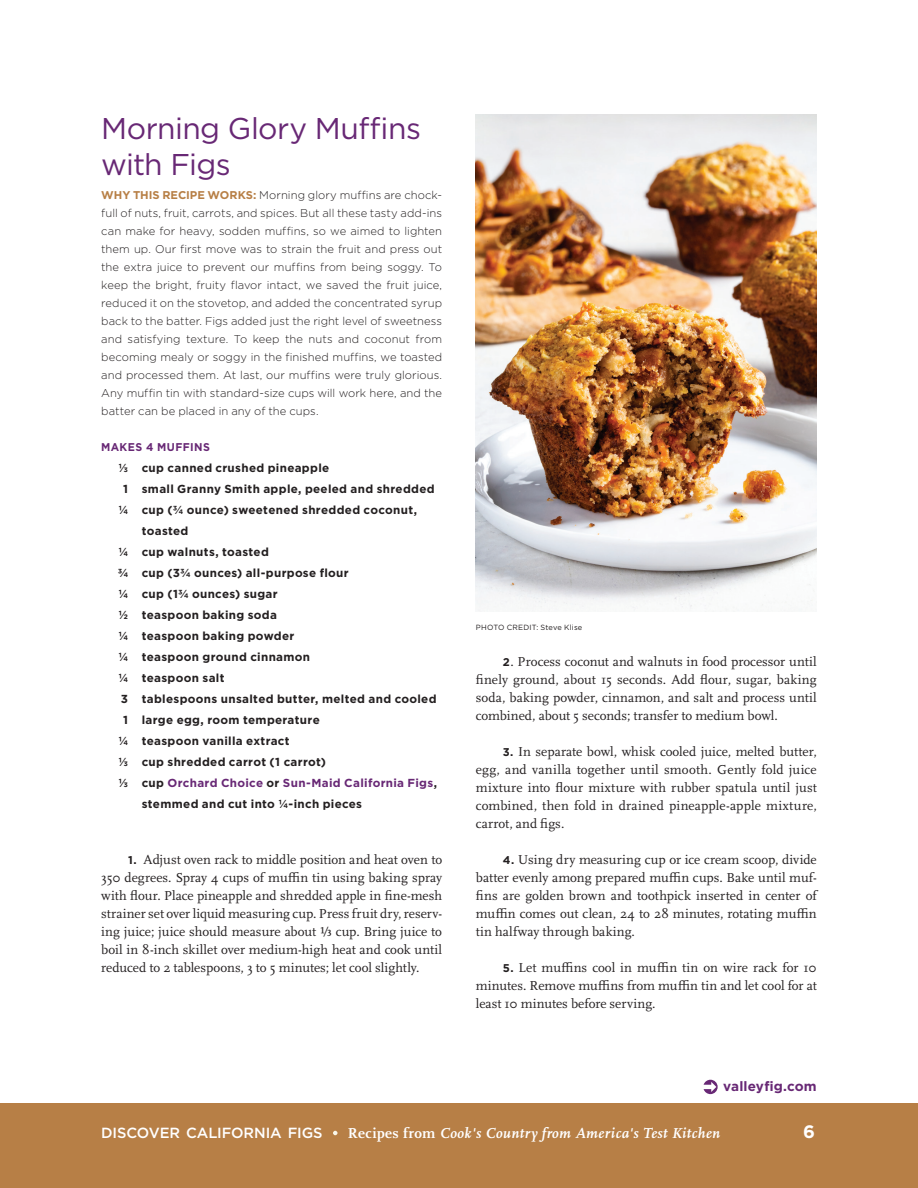
<style>
.page{position:relative;width:918px;height:1188px;background:#fff}
.page>*{position:absolute;margin:0;border:0;box-sizing:border-box;transform-origin:0 0}
.t1{font:30px/36.2px "Gotham";letter-spacing:-.02em;color:#682875}
.t2{font:700 18px "Gotham";color:#fff}
.t3{font:italic 700 15px "Scala OT";letter-spacing:.035em;color:#fff}
.t4{font:500 14.7px "Gotham";letter-spacing:-.005em;color:#fff}
.t5{font:13.5px/18px "Scala OT";letter-spacing:.005em;color:#231f20;text-align:justify}
.t6{font:700 13.5px "Gotham";letter-spacing:.01em;color:#682875}
.t7{font:700 11.7px "Gotham";letter-spacing:.025em;color:#231f20}
.t8{font:700 11.7px "Gotham";letter-spacing:.025em;color:#682875}
.t9{font:300 11.25px/18px "Gotham";color:#231f20;text-align:justify}
.t10{font:700 11.25px "Gotham";letter-spacing:.035em;color:#682875;scale:.95 1}
.t11{font:7.5px "Gotham";letter-spacing:.02em;color:#231f20}
.s1{font-weight:700;color:#b77f46}
.s2{color:#231f20}
.s3{font-family:"Gotham";font-weight:700;font-size:11.25px}
.s4{font-style:normal}
</style>
<div class="page">
<div style="left:0;top:1103px;width:918px;height:85px;background:#b77f46"></div>
<svg style="left:333px;top:1131px;width:5px;height:4px"></svg>
<svg style="left:704px;top:1080px;width:14px;height:14px"></svg>
<img style="left:476px;top:115px;width:341px;height:496px">
<h1 class="t1" style="left:101px;top:109px;width:321px">Morning Glory Muffins with Figs</h1>
<p class="t9" style="left:101px;top:186px;width:342px"><span class="s1">WHY THIS RECIPE WORKS:</span> Morning glory muffins are chock&shy;full of nuts, fruit, carrots, and spices. But all these tasty add-ins can make for heavy, sodden muffins, so we aimed to lighten them up. Our first move was to strain the fruit and press out the extra juice to prevent our muffins from being soggy. To keep the bright, fruity flavor intact, we saved the fruit juice, reduced it on the stovetop, and added the concentrated syrup back to the batter. Figs added just the right level of sweetness and satisfying texture. To keep the nuts and coconut from becoming mealy or soggy in the finished muffins, we toasted and processed them. At last, our muffins were truly glorious.<br>Any muffin tin with standard-size cups will work here, and the batter can be placed in any of the cups.</p>
<p class="t10" style="left:101px;top:439px;width:116px">MAKES 4 MUFFINS</p>
<p class="t7" style="left:119px;top:460px;width:212px">⅓ cup canned crushed pineapple</p>
<p class="t7" style="left:123px;top:481px;width:313px">1 small Granny Smith apple, peeled and shredded</p>
<p class="t7" style="left:119px;top:502px;width:300px">¼ cup (¾ ounce) sweetened shredded coconut,</p>
<p class="t7" style="left:142px;top:523px;width:48px">toasted</p>
<p class="t7" style="left:119px;top:544px;width:152px">¼ cup walnuts, toasted</p>
<p class="t7" style="left:118px;top:565px;width:233px">¾ cup (3¾ ounces) all-purpose flour</p>
<p class="t7" style="left:119px;top:586px;width:161px">¼ cup (1¾ ounces) sugar</p>
<p class="t7" style="left:119px;top:607px;width:160px">½ teaspoon baking soda</p>
<p class="t7" style="left:119px;top:628px;width:177px">¼ teaspoon baking powder</p>
<p class="t7" style="left:119px;top:649px;width:193px">¼ teaspoon ground cinnamon</p>
<p class="t7" style="left:119px;top:670px;width:108px">¼ teaspoon salt</p>
<p class="t7" style="left:121px;top:691px;width:317px">3 tablespoons unsalted butter, melted and cooled</p>
<p class="t7" style="left:123px;top:712px;width:198px">1 large egg, room temperature</p>
<p class="t7" style="left:119px;top:733px;width:173px">¼ teaspoon vanilla extract</p>
<p class="t7" style="left:119px;top:754px;width:209px">⅓ cup shredded carrot (1 carrot)</p>
<p class="t8" style="left:119px;top:775px;width:320px"><span class="s2">⅓ cup</span> Orchard Choice <span class="s2">or</span> Sun-Maid California Figs<span class="s2">,</span></p>
<p class="t7" style="left:142px;top:796px;width:222px">stemmed and cut into ¼-inch pieces</p>
<p class="t5" style="left:101px;top:851px;width:342px;text-indent:27px"><span class="s3">1.</span> Adjust oven rack to middle position and heat oven to 350 degrees. Spray 4 cups of muffin tin using baking spray with flour. Place pineapple and shredded apple in fine-mesh strainer set over liquid measuring cup. Press fruit dry, reserv&shy;ing juice; juice should measure about ⅓ cup. Bring juice to boil in 8-inch skillet over medium-high heat and cook until reduced to 2 tablespoons, 3 to 5 minutes; let cool slightly.</p>
<p class="t11" style="left:476px;top:623px;width:108px">PHOTO CREDIT: Steve Klise</p>
<p class="t5" style="left:476px;top:653px;width:342px;text-indent:27px"><span class="s3">2</span>. Process coconut and walnuts in food processor until finely ground, about 15 seconds. Add flour, sugar, baking soda, baking powder, cinnamon, and salt and process until combined, about 5 seconds; transfer to medium bowl.</p>
<p class="t5" style="left:476px;top:743px;width:342px;text-indent:27px"><span class="s3">3.</span> In separate bowl, whisk cooled juice, melted butter, egg, and vanilla together until smooth. Gently fold juice mixture into flour mixture with rubber spatula until just combined, then fold in drained pineapple-apple mixture, carrot, and figs.</p>
<p class="t5" style="left:476px;top:851px;width:342px;text-indent:27px"><span class="s3">4.</span> Using dry measuring cup or ice cream scoop, divide batter evenly among prepared muffin cups. Bake until muf&shy;fins are golden brown and toothpick inserted in center of muffin comes out clean, 24 to 28 minutes, rotating muffin tin halfway through baking.</p>
<p class="t5" style="left:476px;top:959px;width:342px;text-indent:27px"><span class="s3">5.</span> Let muffins cool in muffin tin on wire rack for 10 minutes. Remove muffins from muffin tin and let cool for at least 10 minutes before serving.</p>
<p class="t6" style="left:723px;top:1077px;width:95px">valleyfig.com</p>
<p class="t4" style="left:101px;top:1123px;width:223px">DISCOVER CALIFORNIA FIGS</p>
<p class="t3" style="left:348px;top:1125px;width:374px"><span class="s4">Recipes from</span> Cook's Country from America's Test Kitchen</p>
<h2 class="t2" style="left:803px;top:1119px;width:13px">6</h2>
</div>
